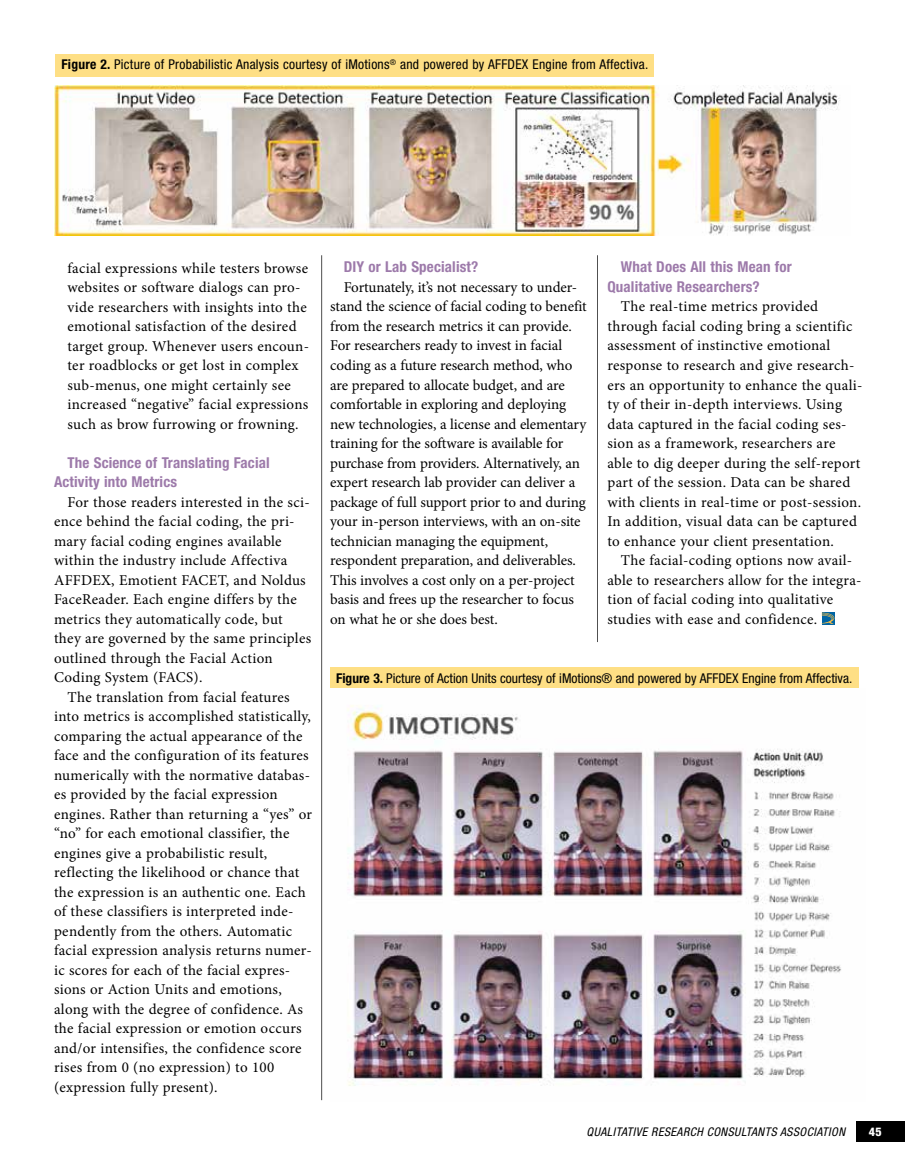
<style>
.page{position:relative;width:905px;height:1175px;background:#fff}
.page>*{position:absolute;margin:0;border:0;box-sizing:border-box;transform-origin:0 0}
.t1{font:15px/19.5px "Minion Pro";letter-spacing:.015em;color:#000}
.t2{font:15px/19.5px "Minion Pro";letter-spacing:-.01em;color:#000}
.t3{font:700 condensed 15px/19.5px "Helvetica Neue LT Std";letter-spacing:.01em;color:#9d7aaa}
.t4{font:condensed 13.5px "Helvetica Neue LT Std";letter-spacing:.02em;color:#000}
.t5{font:condensed 13.5px "Helvetica Neue LT Std";color:#000}
.t6{font:italic condensed 12px "Helvetica Neue LT Std";letter-spacing:.04em;color:#000}
.t7{font:800 condensed 12px "Helvetica Neue LT Std";color:#fff}
.s1{font-weight:700}
</style>
<div class="page">
<img style="left:54px;top:86px;width:786px;height:150px">
<div style="left:855px;top:1120px;width:49px;height:21px;background:#000"></div>
<hr style="left:321px;top:255px;width:1px;height:845px;background:#000">
<hr style="left:597px;top:255px;width:1px;height:387px;background:#000">
<div style="left:55px;top:54px;width:598px;height:22px;background:#fedf85"></div>
<div style="left:330px;top:667px;width:528px;height:22px;background:#fedf85"></div>
<svg style="left:821px;top:612px;width:13px;height:12px"></svg>
<img style="left:347px;top:705px;width:494px;height:381px">
<p class="t4" style="left:61px;top:57px;width:588px"><span class="s1">Figure 2.</span> Picture of Probabilistic Analysis courtesy of iMotions<sup>®</sup> and powered by AFFDEX Engine from Affectiva.</p>
<p class="t1" style="left:68px;top:258px;width:243px">facial expressions while testers browse websites or software dialogs can pro&shy;vide researchers with insights into the emotional satisfaction of the desired target group. Whenever users encoun&shy;ter roadblocks or get lost in complex sub-menus, one might certainly see increased “negative” facial expressions such as brow furrowing or frowning.</p>
<p class="t3" style="left:54px;top:452px;width:217px;text-indent:14px">The Science of Translating Facial<br>Activity into Metrics</p>
<p class="t1" style="left:54px;top:492px;width:259px;text-indent:14px">For those readers interested in the sci&shy;ence behind the facial coding, the pri&shy;mary facial coding engines available within the industry include Affectiva AFFDEX, Emotient FACET, and Noldus FaceReader. Each engine differs by the metrics they automatically code, but they are governed by the same principles outlined through the Facial Action Coding System (FACS).</p>
<p class="t1" style="left:54px;top:687px;width:259px;text-indent:14px">The translation from facial features into metrics is accomplished statistically, comparing the actual appearance of the face and the configuration of its features numerically with the normative databas&shy;es provided by the facial expression engines. Rather than returning a “yes” or “no” for each emotional classifier, the engines give a probabilistic result, reflecting the likelihood or chance that the expression is an authentic one. Each of these classifiers is interpreted inde&shy;pendently from the others. Automatic facial expression analysis returns numer&shy;ic scores for each of the facial expres&shy;sions or Action Units and emotions, along with the degree of confidence. As the facial expression or emotion occurs and/or intensifies, the confidence score rises from 0 (no expression) to 100 (expression fully present).</p>
<p class="t3" style="left:344px;top:257px;width:136px">DIY or Lab Specialist?</p>
<p class="t2" style="left:330px;top:277px;width:258px;text-indent:14px">Fortunately, it’s not necessary to under&shy;stand the science of facial coding to benefit from the research metrics it can provide.<br>For researchers ready to invest in facial coding as a future research method, who are prepared to allocate budget, and are comfortable in exploring and deploying new technologies, a license and elementary training for the software is available for purchase from providers. Alternatively, an expert research lab provider can deliver a package of full support prior to and during your in-person interviews, with an on-site technician managing the equipment, respondent preparation, and deliverables.<br>This involves a cost only on a per-project basis and frees up the researcher to focus on what he or she does best.</p>
<p class="t3" style="left:607px;top:257px;width:186px;text-indent:14px">What Does All this Mean for<br>Qualitative Researchers?</p>
<p class="t1" style="left:607px;top:297px;width:256px;text-indent:14px">The real-time metrics provided through facial coding bring a scientific assessment of instinctive emotional response to research and give research&shy;ers an opportunity to enhance the quali&shy;ty of their in-depth interviews. Using data captured in the facial coding ses&shy;sion as a framework, researchers are able to dig deeper during the self-report part of the session. Data can be shared with clients in real-time or post-session.<br>In addition, visual data can be captured to enhance your client presentation.</p>
<p class="t1" style="left:607px;top:550px;width:256px;text-indent:14px">The facial-coding options now avail&shy;able to researchers allow for the integra&shy;tion of facial coding into qualitative studies with ease and confidence.</p>
<p class="t5" style="left:336px;top:670px;width:517px"><span class="s1">Figure 3.</span> Picture of Action Units courtesy of iMotions® and powered by AFFDEX Engine from Affectiva.</p>
<p class="t6" style="left:586px;top:1124px;width:260px">QUALITATIVE RESEARCH CONSULTANTS ASSOCIATION</p>
<p class="t7" style="left:868px;top:1124px;width:14px">45</p>
</div>
